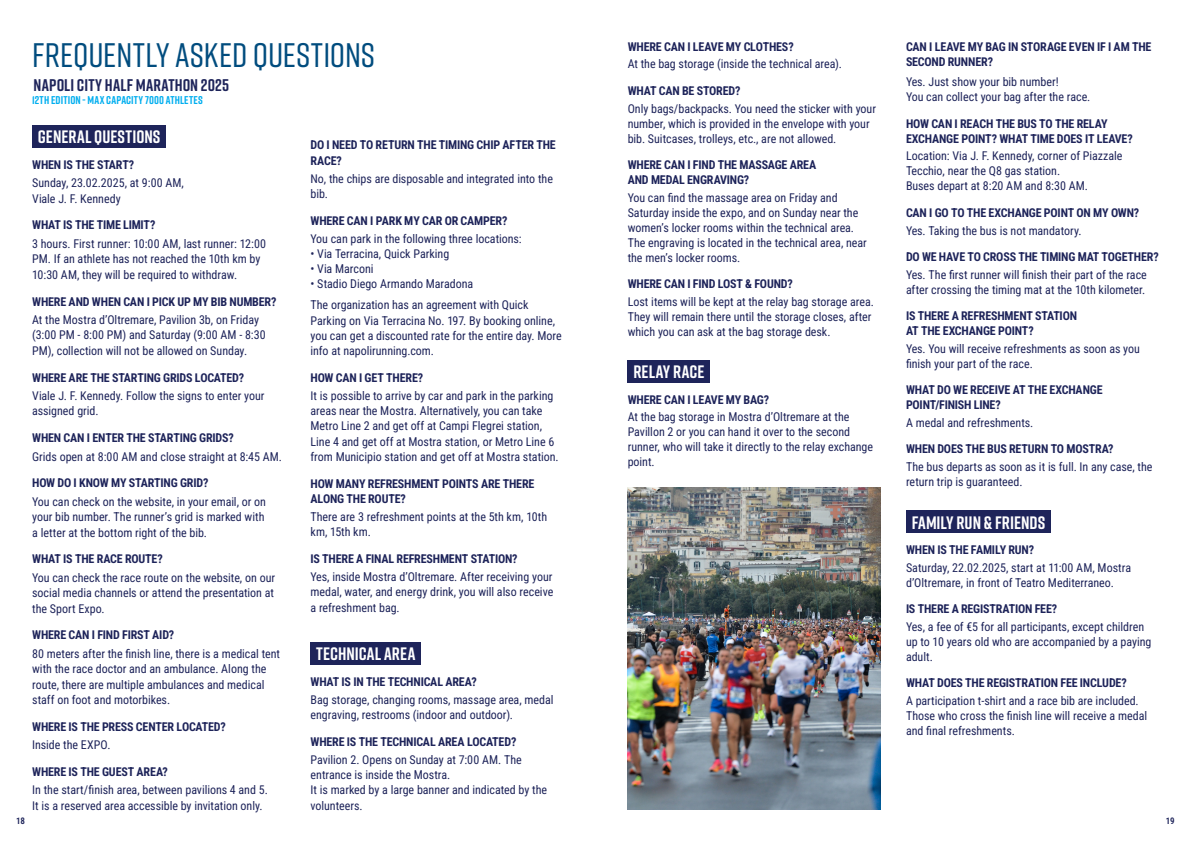
<style>
.page{position:relative;width:1191px;height:842px;background:#fff}
.page>*{position:absolute;margin:0;border:0;box-sizing:border-box;transform-origin:0 0}
.t1{font:500 34px "Rift";color:#014c7e}
.t2{font:700 18px "Rift";letter-spacing:.005em;color:#fff}
.t3{font:700 16.9px "Rift";letter-spacing:.01em;color:#1e245a}
.t4{font:12px/15px "Roboto Condensed";color:#1e245a}
.t5{font:700 12px/15px "Roboto Condensed";letter-spacing:-.015em;color:#1e245a}
.t6{font:700 11.3px "Rift";letter-spacing:.015em;color:#00aeef}
.t7{font:600 9px "Roboto Condensed";color:#1e245a}
</style>
<div class="page">
<div style="left:32px;top:125px;width:134px;height:23px;background:#1e245a"></div>
<div style="left:310px;top:642px;width:111px;height:23px;background:#1e245a"></div>
<div style="left:627px;top:360px;width:83px;height:23px;background:#1e245a"></div>
<div style="left:906px;top:511px;width:145px;height:22px;background:#1e245a"></div>
<img style="left:627px;top:488px;width:253px;height:322px">
<h1 class="t1" style="left:32px;top:31px;width:344px">FREQUENTLY ASKED QUESTIONS</h1>
<h3 class="t3" style="left:34px;top:73px;width:197px">NAPOLI CITY HALF MARATHON 2025</h3>
<p class="t6" style="left:32px;top:92px;width:172px">12TH EDITION - MAX CAPACITY 7000 ATHLETES</p>
<h2 class="t2" style="left:38px;top:124px;width:124px">GENERAL QUESTIONS</h2>
<p class="t5" style="left:32px;top:157px;width:104px">WHEN IS THE START?</p>
<p class="t4" style="left:32px;top:175px;width:153px;line-height:15.5px">Sunday, 23.02.2025, at 9:00 AM,<br>Viale J. F. Kennedy</p>
<p class="t5" style="left:32px;top:217px;width:125px">WHAT IS THE TIME LIMIT?</p>
<p class="t4" style="left:32px;top:235px;width:235px;line-height:15.5px">3 hours. First runner: 10:00 AM, last runner: 12:00<br>PM. If an athlete has not reached the 10th km by<br>10:30 AM, they will be required to withdraw.</p>
<p class="t5" style="left:32px;top:293px;width:246px">WHERE AND WHEN CAN I PICK UP MY BIB NUMBER?</p>
<p class="t4" style="left:32px;top:311px;width:235px;line-height:15.5px">At the Mostra d’Oltremare, Pavilion 3b, on Friday (3:00 PM - 8:00 PM) and Saturday (9:00 AM - 8:30<br>PM), collection will not be allowed on Sunday.</p>
<p class="t5" style="left:32px;top:369px;width:214px">WHERE ARE THE STARTING GRIDS LOCATED?</p>
<p class="t4" style="left:32px;top:387px;width:234px;line-height:15.5px">Viale J. F. Kennedy. Follow the signs to enter your assigned grid.</p>
<p class="t5" style="left:32px;top:430px;width:203px">WHEN CAN I ENTER THE STARTING GRIDS?</p>
<p class="t4" style="left:32px;top:448px;width:251px">Grids open at 8:00 AM and close straight at 8:45 AM.</p>
<p class="t5" style="left:32px;top:475px;width:178px">HOW DO I KNOW MY STARTING GRID?</p>
<p class="t4" style="left:32px;top:493px;width:235px;line-height:15.5px">You can check on the website, in your email, or on your bib number. The runner’s grid is marked with a letter at the bottom right of the bib.</p>
<p class="t5" style="left:32px;top:551px;width:132px">WHAT IS THE RACE ROUTE?</p>
<p class="t4" style="left:32px;top:569px;width:244px;line-height:15.5px;text-align:justify">You can check the race route on the website, on our social media channels or attend the presentation at the Sport Expo.</p>
<p class="t5" style="left:32px;top:627px;width:144px">WHERE CAN I FIND FIRST AID?</p>
<p class="t4" style="left:32px;top:645px;width:249px;line-height:15.5px">80 meters after the finish line, there is a medical tent with the race doctor and an ambulance. Along the route, there are multiple ambulances and medical staff on foot and motorbikes.</p>
<p class="t5" style="left:32px;top:719px;width:195px">WHERE IS THE PRESS CENTER LOCATED?</p>
<p class="t4" style="left:32px;top:737px;width:80px">Inside the EXPO.</p>
<p class="t5" style="left:32px;top:764px;width:137px">WHERE IS THE GUEST AREA?</p>
<p class="t4" style="left:32px;top:782px;width:237px;line-height:15.5px">In the start/finish area, between pavilions 4 and 5.<br>It is a reserved area accessible by invitation only.</p>
<p class="t5" style="left:310px;top:137px;width:247px;line-height:15.3px">DO I NEED TO RETURN THE TIMING CHIP AFTER THE<br>RACE?</p>
<p class="t4" style="left:310px;top:170px;width:244px;line-height:15.3px">No, the chips are disposable and integrated into the bib.</p>
<p class="t5" style="left:310px;top:212px;width:198px">WHERE CAN I PARK MY CAR OR CAMPER?</p>
<p class="t4" style="left:310px;top:230px;width:213px">You can park in the following three locations:</p>
<p class="t4" style="left:310px;top:246px;width:140px">• Via Terracina, Quick Parking</p>
<p class="t4" style="left:310px;top:261px;width:64px">• Via Marconi</p>
<p class="t4" style="left:310px;top:273px;width:219px;line-height:20.9px">• Stadio Diego Armando Maradona<br>The organization has an agreement with Quick</p>
<p class="t4" style="left:310px;top:312px;width:253px;line-height:15.3px">Parking on Via Terracina No. 197. By booking online, you can get a discounted rate for the entire day. More info at napolirunning.com.</p>
<p class="t5" style="left:310px;top:370px;width:114px">HOW CAN I GET THERE?</p>
<p class="t4" style="left:310px;top:388px;width:250px;line-height:15.3px">It is possible to arrive by car and park in the parking areas near the Mostra. Alternatively, you can take Metro Line 2 and get off at Campi Flegrei station, Line 4 and get off at Mostra station, or Metro Line 6 from Municipio station and get off at Mostra station.</p>
<p class="t5" style="left:310px;top:475px;width:225px;line-height:15.3px">HOW MANY REFRESHMENT POINTS ARE THERE<br>ALONG THE ROUTE?</p>
<p class="t4" style="left:310px;top:509px;width:238px;line-height:15.3px">There are 3 refreshment points at the 5th km, 10th km, 15th km.</p>
<p class="t5" style="left:310px;top:551px;width:209px">IS THERE A FINAL REFRESHMENT STATION?</p>
<p class="t4" style="left:310px;top:569px;width:244px;line-height:15.3px;text-align:justify">Yes, inside Mostra d’Oltremare. After receiving your medal, water, and energy drink, you will also receive a refreshment bag.</p>
<h2 class="t2" style="left:316px;top:641px;width:101px">TECHNICAL AREA</h2>
<p class="t5" style="left:310px;top:673px;width:168px">WHAT IS IN THE TECHNICAL AREA?</p>
<p class="t4" style="left:310px;top:691px;width:244px;line-height:15.3px">Bag storage, changing rooms, massage area, medal engraving, restrooms (indoor and outdoor).</p>
<p class="t5" style="left:310px;top:733px;width:207px">WHERE IS THE TECHNICAL AREA LOCATED?</p>
<p class="t4" style="left:310px;top:751px;width:238px;line-height:15.3px">Pavilion 2. Opens on Sunday at 7:00 AM. The entrance is inside the Mostra.<br>It is marked by a large banner and indicated by the volunteers.</p>
<p class="t5" style="left:627px;top:38px;width:167px">WHERE CAN I LEAVE MY CLOTHES?</p>
<p class="t4" style="left:627px;top:56px;width:216px">At the bag storage (inside the technical area).</p>
<p class="t5" style="left:627px;top:82px;width:114px">WHAT CAN BE STORED?</p>
<p class="t4" style="left:627px;top:100px;width:250px">Only bags/backpacks. You need the sticker with your number, which is provided in the envelope with your bib. Suitcases, trolleys, etc., are not allowed.</p>
<p class="t5" style="left:627px;top:157px;width:190px">WHERE CAN I FIND THE MASSAGE AREA<br>AND MEDAL ENGRAVING?</p>
<p class="t4" style="left:627px;top:189px;width:241px">You can find the massage area on Friday and Saturday inside the expo, and on Sunday near the women’s locker rooms within the technical area.<br>The engraving is located in the technical area, near the men’s locker rooms.</p>
<p class="t5" style="left:627px;top:276px;width:167px">WHERE CAN I FIND LOST &amp; FOUND?</p>
<p class="t4" style="left:627px;top:294px;width:248px">Lost items will be kept at the relay bag storage area.<br>They will remain there until the storage closes, after which you can ask at the bag storage desk.</p>
<h2 class="t2" style="left:633px;top:359px;width:73px">RELAY RACE</h2>
<p class="t5" style="left:627px;top:391px;width:143px">WHERE CAN I LEAVE MY BAG?</p>
<p class="t4" style="left:627px;top:409px;width:247px">At the bag storage in Mostra d’Oltremare at the Pavillon 2 or you can hand it over to the second runner, who will take it directly to the relay exchange point.</p>
<p class="t5" style="left:906px;top:38px;width:247px">CAN I LEAVE MY BAG IN STORAGE EVEN IF I AM THE<br>SECOND RUNNER?</p>
<p class="t4" style="left:906px;top:74px;width:186px">Yes. Just show your bib number!<br>You can collect your bag after the race.</p>
<p class="t5" style="left:906px;top:115px;width:228px">HOW CAN I REACH THE BUS TO THE RELAY<br>EXCHANGE POINT? WHAT TIME DOES IT LEAVE?</p>
<p class="t4" style="left:906px;top:148px;width:218px">Location: Via J. F. Kennedy, corner of Piazzale<br>Tecchio, near the Q8 gas station.<br>Buses depart at 8:20 AM and 8:30 AM.</p>
<p class="t5" style="left:906px;top:204px;width:235px">CAN I GO TO THE EXCHANGE POINT ON MY OWN?</p>
<p class="t4" style="left:906px;top:222px;width:177px">Yes. Taking the bus is not mandatory.</p>
<p class="t5" style="left:906px;top:249px;width:254px">DO WE HAVE TO CROSS THE TIMING MAT TOGETHER?</p>
<p class="t4" style="left:906px;top:266px;width:242px">Yes. The first runner will finish their part of the race after crossing the timing mat at the 10th kilometer.</p>
<p class="t5" style="left:906px;top:308px;width:173px">IS THERE A REFRESHMENT STATION<br>AT THE EXCHANGE POINT?</p>
<p class="t4" style="left:906px;top:341px;width:235px">Yes. You will receive refreshments as soon as you finish your part of the race.</p>
<p class="t5" style="left:906px;top:382px;width:198px">WHAT DO WE RECEIVE AT THE EXCHANGE<br>POINT/FINISH LINE?</p>
<p class="t4" style="left:906px;top:415px;width:129px">A medal and refreshments.</p>
<p class="t5" style="left:906px;top:441px;width:209px">WHEN DOES THE BUS RETURN TO MOSTRA?</p>
<p class="t4" style="left:906px;top:459px;width:248px">The bus departs as soon as it is full. In any case, the return trip is guaranteed.</p>
<h2 class="t2" style="left:911px;top:509px;width:135px">FAMILY RUN &amp; FRIENDS</h2>
<p class="t5" style="left:906px;top:542px;width:130px">WHEN IS THE FAMILY RUN?</p>
<p class="t4" style="left:906px;top:560px;width:227px">Saturday, 22.02.2025, start at 11:00 AM, Mostra d’Oltremare, in front of Teatro Mediterraneo.</p>
<p class="t5" style="left:906px;top:601px;width:153px">IS THERE A REGISTRATION FEE?</p>
<p class="t4" style="left:906px;top:619px;width:247px">Yes, a fee of €5 for all participants, except children up to 10 years old who are accompanied by a paying adult.</p>
<p class="t5" style="left:906px;top:675px;width:222px">WHAT DOES THE REGISTRATION FEE INCLUDE?</p>
<p class="t4" style="left:906px;top:693px;width:242px">A participation t-shirt and a race bib are included.<br>Those who cross the finish line will receive a medal and final refreshments.</p>
<p class="t7" style="left:16px;top:814px;width:10px">18</p>
<p class="t7" style="left:1166px;top:814px;width:10px">19</p>
</div>
